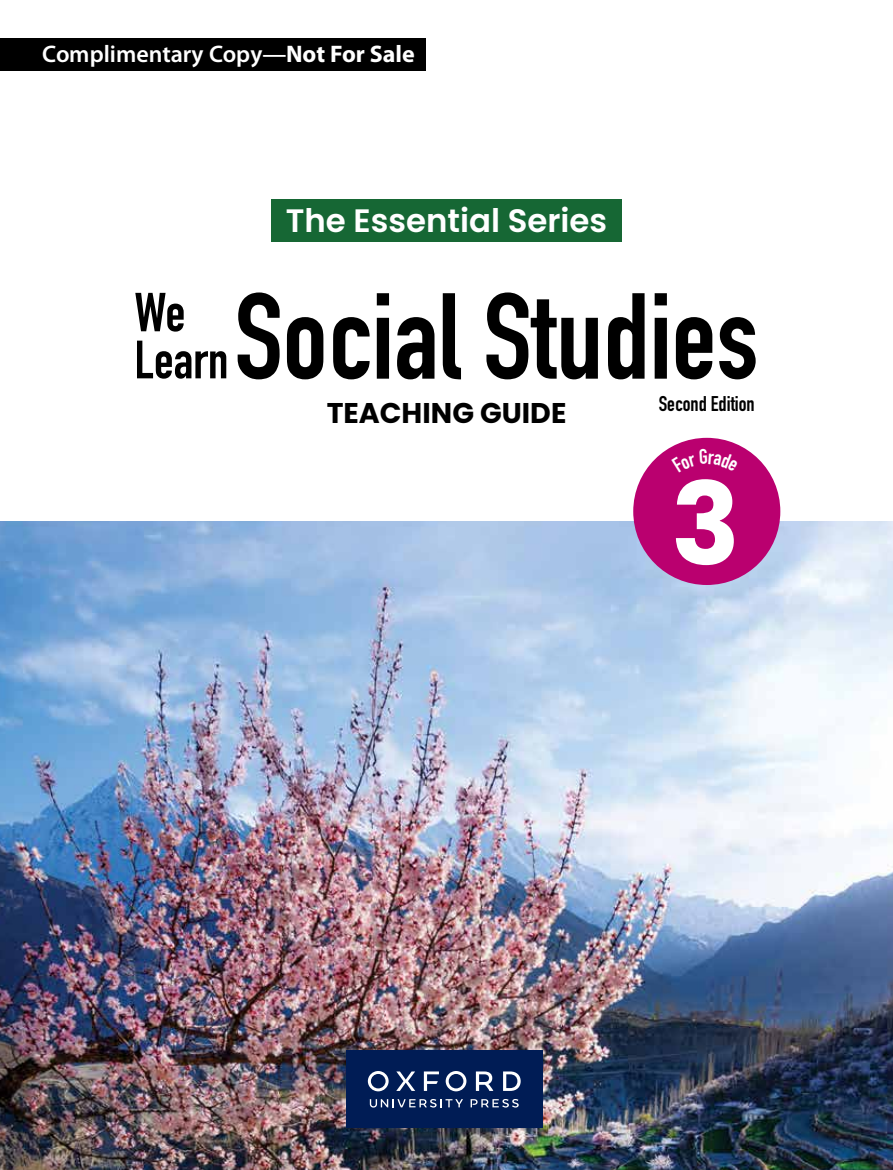
<style>
.page{position:relative;width:893px;height:1170px;background:#fff}
.page>*{position:absolute;margin:0;border:0;box-sizing:border-box;transform-origin:0 0}
.t1{font:700 120px "DIN Condensed";color:#000}
.t2{font:700 114px "Poppins";color:#fff}
.t3{font:700 54px "DIN Condensed";color:#000}
.t4{font:700 52.95px "DIN Condensed";color:#000}
.t5{font:600 32.4px "Poppins";color:#fff}
.t6{font:700 28.5px "Poppins";color:#000}
.t7{font:600 24px "Myriad Pro";color:#fff}
.t8{font:700 21px "DIN Condensed";color:#000}
.s1{font-weight:700}
</style>
<div class="page">
<img style="left:0;top:522px;width:893px;height:647px">
<div style="left:346px;top:1050px;width:196px;height:77px;background:#001c55"></div>
<svg style="left:396px;top:1071px;width:19px;height:19px"></svg>
<svg style="left:476px;top:1071px;width:17px;height:19px"></svg>
<svg style="left:503px;top:1071px;width:18px;height:19px"></svg>
<svg style="left:368px;top:1071px;width:21px;height:20px"></svg>
<svg style="left:446px;top:1071px;width:20px;height:20px"></svg>
<svg style="left:424px;top:1071px;width:15px;height:19px"></svg>
<svg style="left:370px;top:1099px;width:93px;height:8px"></svg>
<svg style="left:471px;top:1099px;width:48px;height:8px"></svg>
<div style="left:633px;top:438px;width:147px;height:147px;background:#ba006f;border-radius:50%"></div>
<div style="left:271px;top:199px;width:351px;height:42px;background:#166734"></div>
<div style="left:0;top:38px;width:425px;height:33px;background:#000"></div>
<p class="t7" style="left:42px;top:41px;width:374px">Complimentary Copy—<span class="s1">Not For Sale</span></p>
<h3 class="t5" style="left:286px;top:202px;width:323px">The Essential Series</h3>
<h3 class="t3" style="left:134px;top:276px;width:53px">We</h3>
<h3 class="t4" style="left:134px;top:324px;width:96px">Learn</h3>
<h1 class="t1" style="left:234px;top:256px;width:526px">Social Studies</h1>
<p class="t6" style="left:327px;top:396px;width:241px">TEACHING GUIDE</p>
<p class="t8" style="left:659px;top:389px;width:98px">Second Edition</p>
<h2 class="t2" style="left:671px;top:458px;width:70px">3</h2>
</div>
